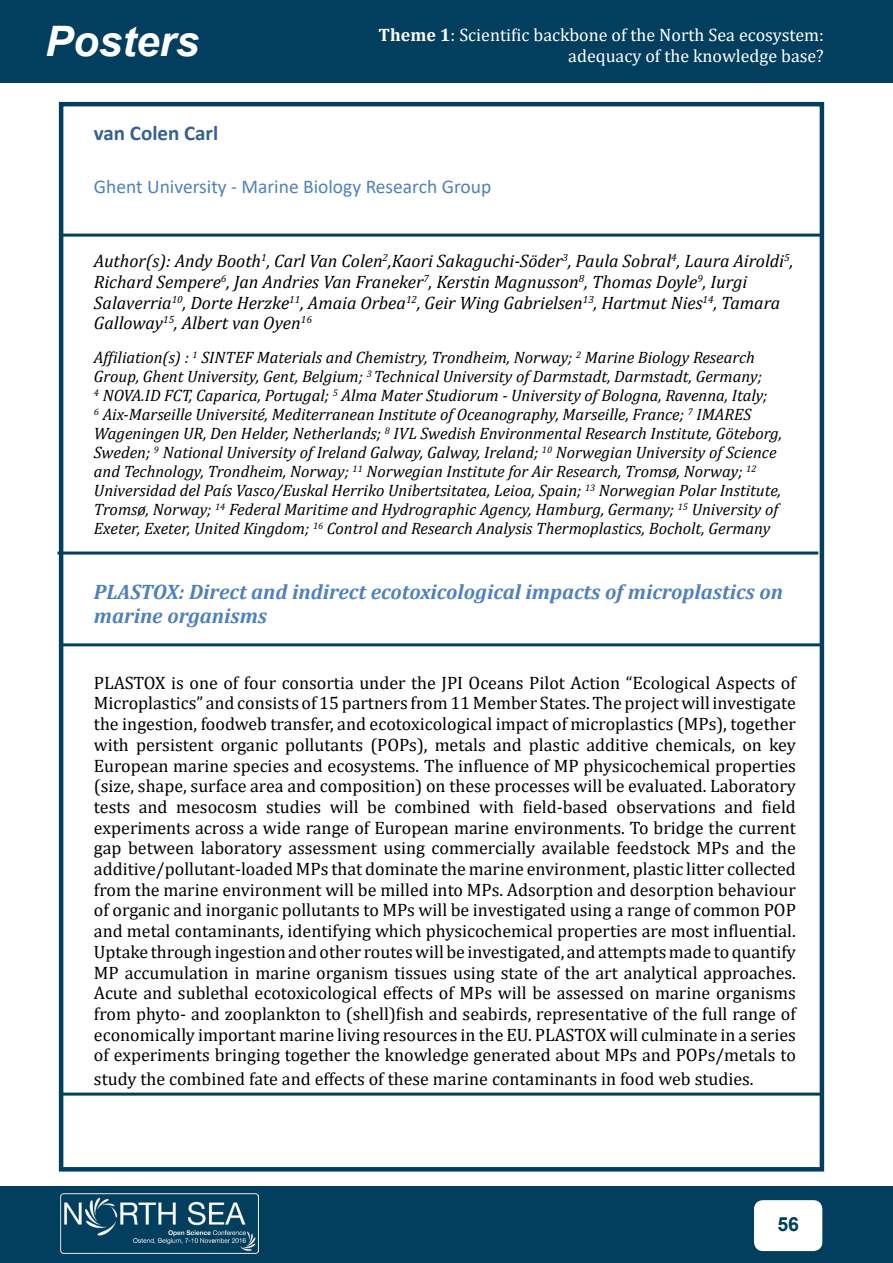
<style>
.page{position:relative;width:893px;height:1263px;background:#fff}
.page>*{position:absolute;margin:0;border:0;box-sizing:border-box;transform-origin:0 0}
.t1{font:italic 700 42px "Arial";color:#fff}
.t2{font:italic 700 21px/24.2px "Cambria";color:#4f81bd}
.t3{font:700 21px "Calibri";color:#366091}
.t4{font:19.5px "Calibri";color:#4f81bd}
.t5{font:700 19.5px "Arial";color:#023f5e}
.t6{font:18px/20.7px "Cambria";color:#000;text-align:justify}
.t7{font:italic 18px/20.7px "Cambria";color:#000}
.t8{font:18px/20.7px "Cambria";color:#fff;text-align:right}
.t9{font:italic 16.5px/19px "Cambria";color:#000}
.s1{font-weight:700}
</style>
<div class="page">
<div style="left:0;top:0;width:893px;height:82px;background:#023f5e"></div>
<div style="left:0;top:1186px;width:893px;height:77px;background:#023f5e"></div>
<img style="left:61px;top:1193px;width:197px;height:60px">
<div style="left:59px;top:102px;width:765px;height:1069px;border:4px solid #023f5e"></div>
<hr style="left:60px;top:234px;width:763px;height:3px;background:#023f5e">
<hr style="left:60px;top:1092px;width:763px;height:3px;background:#023f5e">
<div style="left:754px;top:1200px;width:68px;height:51px;background:#fff;border-radius:9px"></div>
<hr style="left:58px;top:551px;width:760px;height:3px;background:#023f5e">
<hr style="left:61px;top:643px;width:762px;height:3px;background:#023f5e">
<h1 class="t1" style="left:45px;top:13px;width:156px">Posters</h1>
<p class="t8" style="left:379px;top:24px;width:447px"><span class="s1">Theme 1</span>: Scientific backbone of the North Sea ecosystem: adequacy of the knowledge base?</p>
<p class="t3" style="left:94px;top:118px;width:126px">van Colen Carl</p>
<p class="t4" style="left:94px;top:173px;width:399px">Ghent University - Marine Biology Research Group</p>
<p class="t7" style="left:94px;top:250px;width:701px">Author(s): Andy Booth<sup>1</sup>, Carl Van Colen<sup>2</sup>,Kaori Sakaguchi-Söder<sup>3</sup>, Paula Sobral<sup>4</sup>, Laura Airoldi<sup>5</sup>, Richard Sempere<sup>6</sup>, Jan Andries Van Franeker<sup>7</sup>, Kerstin Magnusson<sup>8</sup>, Thomas Doyle<sup>9</sup>, Iurgi Salaverria<sup>10</sup>, Dorte Herzke<sup>11</sup>, Amaia Orbea<sup>12</sup>, Geir Wing Gabrielsen<sup>13</sup>, Hartmut Nies<sup>14</sup>, Tamara Galloway<sup>15</sup>, Albert van Oyen<sup>16</sup></p>
<p class="t9" style="left:94px;top:348px;width:690px">Affiliation(s) : <sup>1</sup> SINTEF Materials and Chemistry, Trondheim, Norway; <sup>2</sup> Marine Biology Research Group, Ghent University, Gent, Belgium; <sup>3</sup> Technical University of Darmstadt, Darmstadt, Germany;<br><sup>4</sup> NOVA.ID FCT, Caparica, Portugal; <sup>5</sup> Alma Mater Studiorum - University of Bologna, Ravenna, Italy;<br><sup>6</sup> Aix-Marseille Université, Mediterranean Institute of Oceanography, Marseille, France; <sup>7</sup> IMARES Wageningen UR, Den Helder, Netherlands; <sup>8</sup> IVL Swedish Environmental Research Institute, Göteborg, Sweden; <sup>9</sup> National University of Ireland Galway, Galway, Ireland; <sup>10</sup> Norwegian University of Science and Technology, Trondheim, Norway; <sup>11</sup> Norwegian Institute for Air Research, Tromsø, Norway; <sup>12<br></sup>Universidad del País Vasco/Euskal Herriko Unibertsitatea, Leioa, Spain; <sup>13</sup> Norwegian Polar Institute, Tromsø, Norway; <sup>14</sup> Federal Maritime and Hydrographic Agency, Hamburg, Germany; <sup>15</sup> University of Exeter, Exeter, United Kingdom; <sup>16</sup> Control and Research Analysis Thermoplastics, Bocholt, Germany</p>
<p class="t2" style="left:94px;top:579px;width:691px">PLASTOX: Direct and indirect ecotoxicological impacts of microplastics on marine organisms</p>
<p class="t6" style="left:94px;top:672px;width:703px">PLASTOX is one of four consortia under the JPI Oceans Pilot Action “Ecological Aspects of Microplastics” and consists of 15 partners from 11 Member States. The project will investigate the ingestion, foodweb transfer, and ecotoxicological impact of microplastics (MPs), together with persistent organic pollutants (POPs), metals and plastic additive chemicals, on key European marine species and ecosystems. The influence of MP physicochemical properties (size, shape, surface area and composition) on these processes will be evaluated. Laboratory tests and mesocosm studies will be combined with field-based observations and field experiments across a wide range of European marine environments. To bridge the current gap between laboratory assessment using commercially available feedstock MPs and the additive/pollutant-loaded MPs that dominate the marine environment, plastic litter collected from the marine environment will be milled into MPs. Adsorption and desorption behaviour of organic and inorganic pollutants to MPs will be investigated using a range of common POP and metal contaminants, identifying which physicochemical properties are most influential.<br>Uptake through ingestion and other routes will be investigated, and attempts made to quantify MP accumulation in marine organism tissues using state of the art analytical approaches.<br>Acute and sublethal ecotoxicological effects of MPs will be assessed on marine organisms from phyto- and zooplankton to (shell)fish and seabirds, representative of the full range of economically important marine living resources in the EU. PLASTOX will culminate in a series of experiments bringing together the knowledge generated about MPs and POPs/metals to</p>
<p class="t6" style="left:94px;top:1069px;width:661px">study the combined fate and effects of these marine contaminants in food web studies.</p>
<p class="t5" style="left:777px;top:1211px;width:23px">56</p>
</div>
